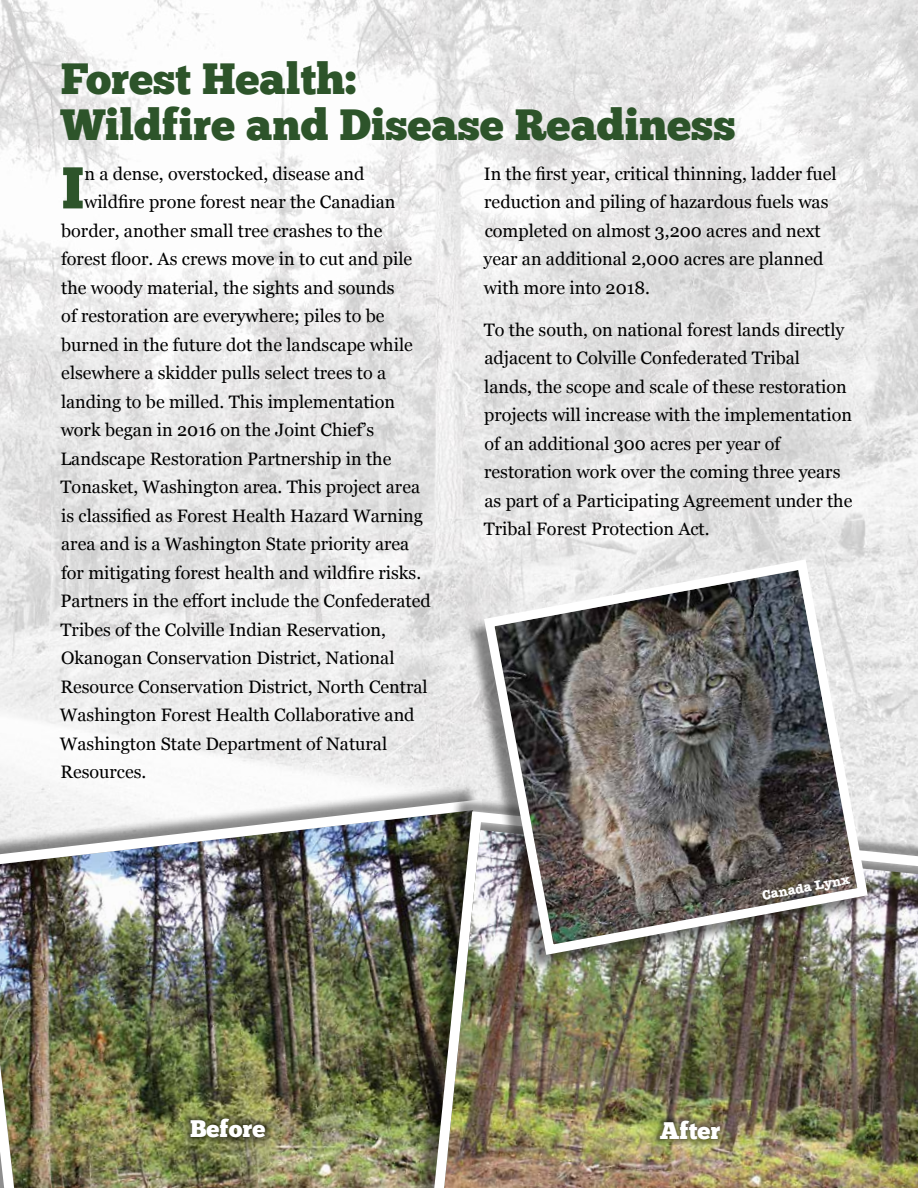
<style>
.page{position:relative;width:918px;height:1188px;background:#fff}
.page>*{position:absolute;margin:0;border:0;box-sizing:border-box;transform-origin:0 0}
.t1{font:58.8px "Chunk Five";color:#2d542a}
.t2{font:43.8px/46.5px "Chunk Five";color:#2d542a}
.t3{font:24px "Chunk Five";color:#fff}
.t4{font:18px/28.5px "Georgia";color:#000}
.t5{font:700 13.5px "American Typewriter";color:#fff}
</style>
<div class="page">
<img style="left:0;top:0;width:918px;height:794px">
<div style="left:0;top:784px;width:523px;height:404px;background:#000;opacity:.45"></div>
<img style="left:0;top:794px;width:412px;height:394px">
<div style="left:412px;top:794px;width:506px;height:394px;background:#000;opacity:.48"></div>
<img style="left:426px;top:806px;width:492px;height:382px">
<svg style="left:654px;top:1114px;width:73px;height:32px"></svg>
<svg style="left:184px;top:1113px;width:88px;height:31px"></svg>
<div style="left:465px;top:562px;width:399px;height:410px;background:#000;opacity:.46"></div>
<img style="left:479px;top:554px;width:394px;height:406px">
<h2 class="t2" style="left:61px;top:58px;width:677px">Forest Health:<br>Wildfire and Disease Readiness</h2>
<h1 class="t1" style="left:62px;top:161px;width:24px">I</h1>
<p class="t4" style="left:84px;top:159px;width:282px">n a dense, overstocked, disease and</p>
<p class="t4" style="left:484px;top:159px;width:355px">In the first year, critical thinning, ladder fuel reduction and piling of hazardous fuels was completed on almost 3,200 acres and next year an additional 2,000 acres are planned with more into 2018.</p>
<p class="t4" style="left:484px;top:315px;width:370px">To the south, on national forest lands directly adjacent to Colville Confederated Tribal<br>lands, the scope and scale of these restoration projects will increase with the implementation of an additional 300 acres per year of restoration work over the coming three years as part of a Participating Agreement under the Tribal Forest Protection Act.</p>
<p class="t4" style="left:84px;top:187px;width:313px">wildfire prone forest near the Canadian</p>
<p class="t4" style="left:61px;top:216px;width:323px">border, another small tree crashes to the</p>
<p class="t4" style="left:61px;top:244px;width:353px">forest floor. As crews move in to cut and pile</p>
<p class="t4" style="left:61px;top:273px;width:335px">the woody material, the sights and sounds</p>
<p class="t4" style="left:61px;top:301px;width:325px">of restoration are everywhere; piles to be</p>
<p class="t4" style="left:61px;top:330px;width:353px">burned in the future dot the landscape while</p>
<p class="t4" style="left:61px;top:358px;width:326px">elsewhere a skidder pulls select trees to a</p>
<p class="t4" style="left:61px;top:387px;width:336px">landing to be milled. This implementation</p>
<p class="t4" style="left:61px;top:415px;width:315px">work began in 2016 on the Joint Chief’s</p>
<p class="t4" style="left:60px;top:444px;width:333px">Landscape Restoration Partnership in the</p>
<p class="t4" style="left:60px;top:472px;width:361px">Tonasket, Washington area. This project area</p>
<p class="t4" style="left:61px;top:501px;width:363px">is classified as Forest Health Hazard Warning</p>
<p class="t4" style="left:61px;top:529px;width:350px">area and is a Washington State priority area</p>
<p class="t4" style="left:61px;top:558px;width:362px">for mitigating forest health and wildfire risks.</p>
<p class="t4" style="left:61px;top:586px;width:372px">Partners in the effort include the Confederated</p>
<p class="t4" style="left:60px;top:615px;width:327px">Tribes of the Colville Indian Reservation,</p>
<p class="t4" style="left:61px;top:643px;width:335px">Okanogan Conservation District, National</p>
<p class="t4" style="left:60px;top:672px;width:369px">Resource Conservation District, North Central</p>
<p class="t4" style="left:60px;top:700px;width:356px">Washington Forest Health Collaborative and</p>
<p class="t4" style="left:60px;top:729px;width:329px">Washington State Department of Natural</p>
<p class="t4" style="left:60px;top:757px;width:88px">Resources.</p>
<h3 class="t3" style="left:190px;top:1118px;width:77px">Before</h3>
<p class="t5" style="left:760px;top:883px;width:90px;rotate:-10deg">Canada Lynx</p>
<h3 class="t3" style="left:660px;top:1119px;width:62px">After</h3>
</div>
